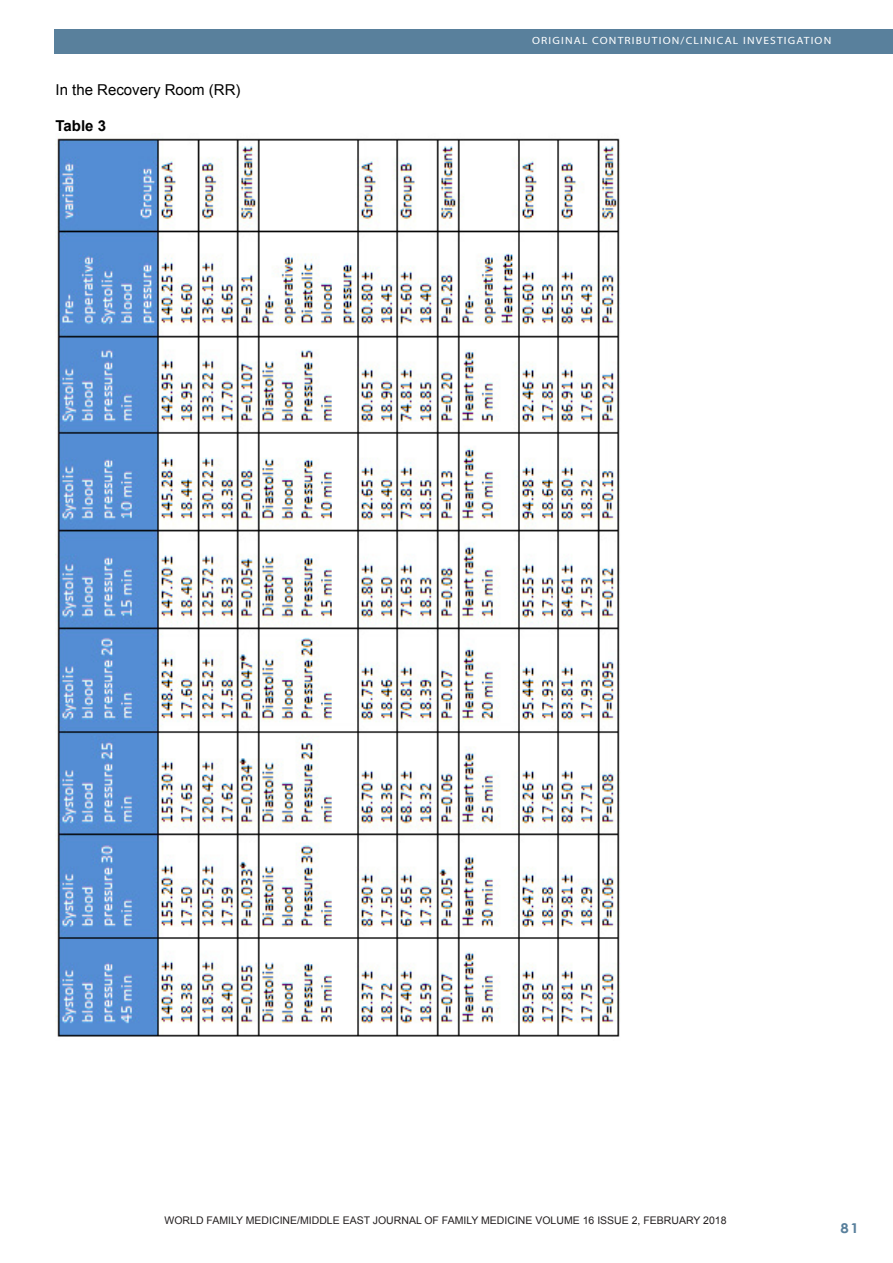
<style>
.page{position:relative;width:893px;height:1263px;background:#fff}
.page>*{position:absolute;margin:0;border:0;box-sizing:border-box;transform-origin:0 0}
.Footnote_Text{font:15px "Arial";color:#000100}
.Footnote_Text-2{font:700 15px "Arial";color:#000100}
.t1{font:700 13.5px "Century Gothic";color:#59809c;scale:1.1 1}
.Footnote_Text-3{font:10.5px "Arial";color:#231f20}
.t2{font:10.5px "Myriad";letter-spacing:.1em;color:#fff;scale:1.1 1}
</style>
<div class="page">
<div style="left:54px;top:30px;width:839px;height:24px;background:#59809c"></div>
<img style="left:56px;top:138px;width:564px;height:899px">
<p class="Footnote_Text" style="left:56px;top:80px;width:187px">In the Recovery Room (RR)</p>
<p class="Footnote_Text-2" style="left:56px;top:116px;width:52px">Table 3</p>
<p class="t2" style="left:532px;top:35px;width:273px">ORIGINAL CONTRIBUTION/CLINICAL INVESTIGATION</p>
<p class="Footnote_Text-3" style="left:160px;top:1214px;width:572px">WORLD FAMILY MEDICINE/MIDDLE EAST JOURNAL OF FAMILY MEDICINE VOLUME 15 ISSUE 10, DECEMBER 2017</p>
<p class="Footnote_Text-3" style="left:165px;top:1214px;width:563px">WORLD FAMILY MEDICINE/MIDDLE EAST JOURNAL OF FAMILY MEDICINE VOLUME 16 ISSUE 2, FEBRUARY 2018</p>
<p class="t1" style="left:840px;top:1218px;width:18px">81</p>
</div>
